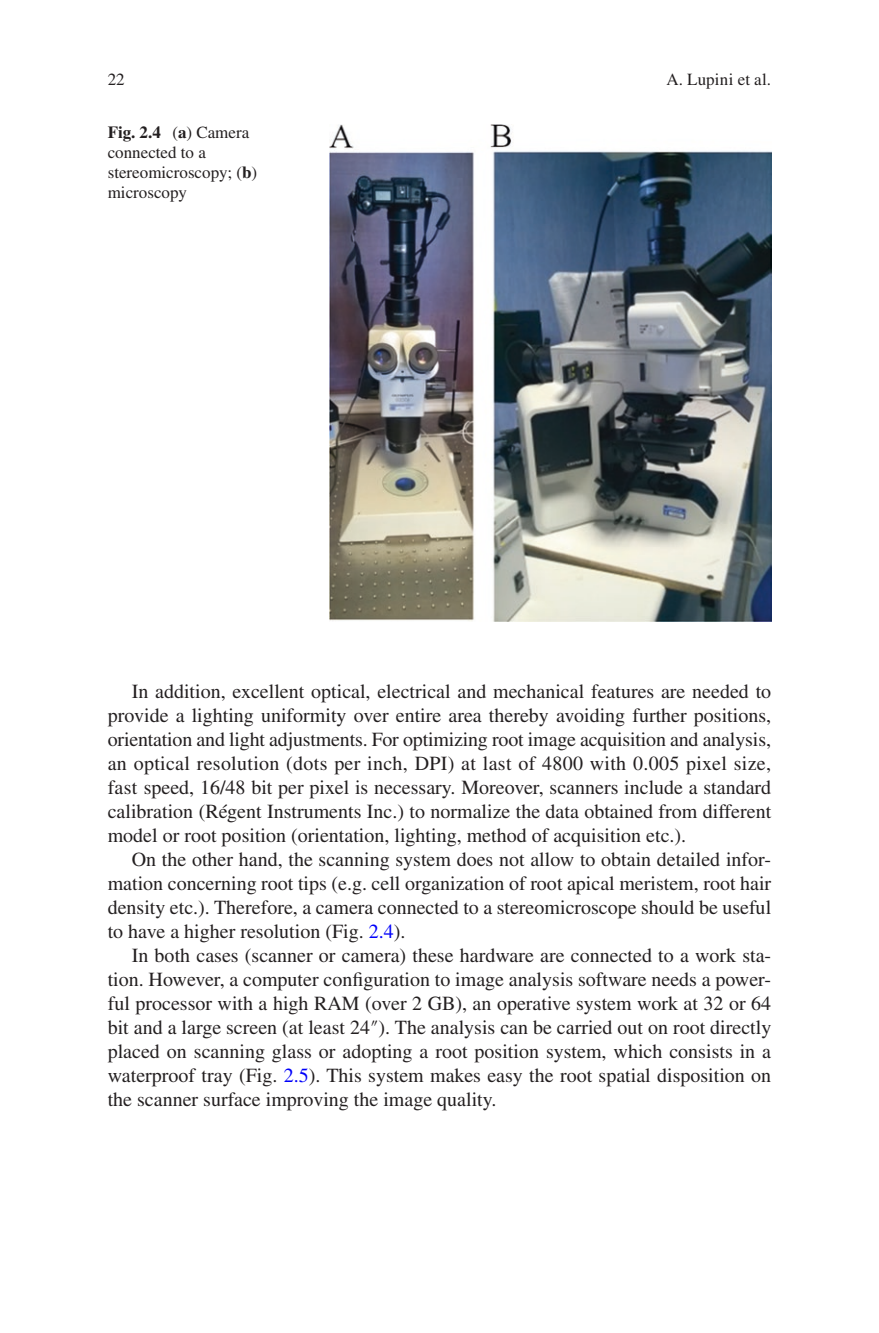
<style>
.page{position:relative;width:879px;height:1333px;background:#fff}
.page>*{position:absolute;margin:0;border:0;box-sizing:border-box;transform-origin:0 0}
.t1{font:20px/24px "Jpbnnn Wnlbjx Times LT Std";color:#231f20;text-align:justify}
.t2{font:17px/20px "Jpbnnn Wnlbjx Times LT Std";color:#231f20}
.t3{font:700 17px "Xdvgtk Xhbhkg Times LT Std";color:#231f20}
.t4{font:17px "Hbsmsy Rqhmks Times LT Std";letter-spacing:.005em;color:#231f20}
.s1{font-family:"Jpbnnn Wnlbjx Times LT Std";font-weight:400}
.s2{font-family:"Xdvgtk Xhbhkg Times LT Std";font-weight:700}
.s3{color:#0000fa}
.s4{font-family:"Vvbdtb Hcbjgk STIX General"}
</style>
<div class="page">
<img style="left:329px;top:124px;width:442px;height:497px">
<p class="t2" style="left:108px;top:69px;width:18px">22</p>
<p class="t3" style="left:108px;top:122px;width:143px">Fig. 2.4 <span class="s1">(</span>a<span class="s1">) Camera</span></p>
<p class="t2" style="left:108px;top:142px;width:151px">connected to a stereomicroscopy; (<span class="s2">b</span>) microscopy</p>
<p class="t4" style="left:666px;top:70px;width:106px">A. Lupini et al.</p>
<p class="t1" style="left:108px;top:679px;width:665px;text-indent:24px">In addition, excellent optical, electrical and mechanical features are needed to provide a lighting uniformity over entire area thereby avoiding further positions, orientation and light adjustments. For optimizing root image acquisition and analysis, an optical resolution (dots per inch, DPI) at last of 4800 with 0.005 pixel size, fast speed, 16/48 bit per pixel is necessary. Moreover, scanners include a standard calibration (Régent Instruments Inc.) to normalize the data obtained from different model or root position (orientation, lighting, method of acquisition etc.).</p>
<p class="t1" style="left:108px;top:847px;width:665px;text-indent:24px">On the other hand, the scanning system does not allow to obtain detailed infor&shy;mation concerning root tips (e.g. cell organization of root apical meristem, root hair density etc.). Therefore, a camera connected to a stereomicroscope should be useful to have a higher resolution (Fig. <span class="s3">2.4</span>).</p>
<p class="t1" style="left:108px;top:943px;width:665px;text-indent:24px">In both cases (scanner or camera) these hardware are connected to a work sta&shy;tion. However, a computer configuration to image analysis software needs a power&shy;ful processor with a high RAM (over 2 GB), an operative system work at 32 or 64 bit and a large screen (at least 24<span class="s4">″</span>). The analysis can be carried out on root directly placed on scanning glass or adopting a root position system, which consists in a waterproof tray (Fig. <span class="s3">2.5</span>). This system makes easy the root spatial disposition on the scanner surface improving the image quality.</p>
</div>
